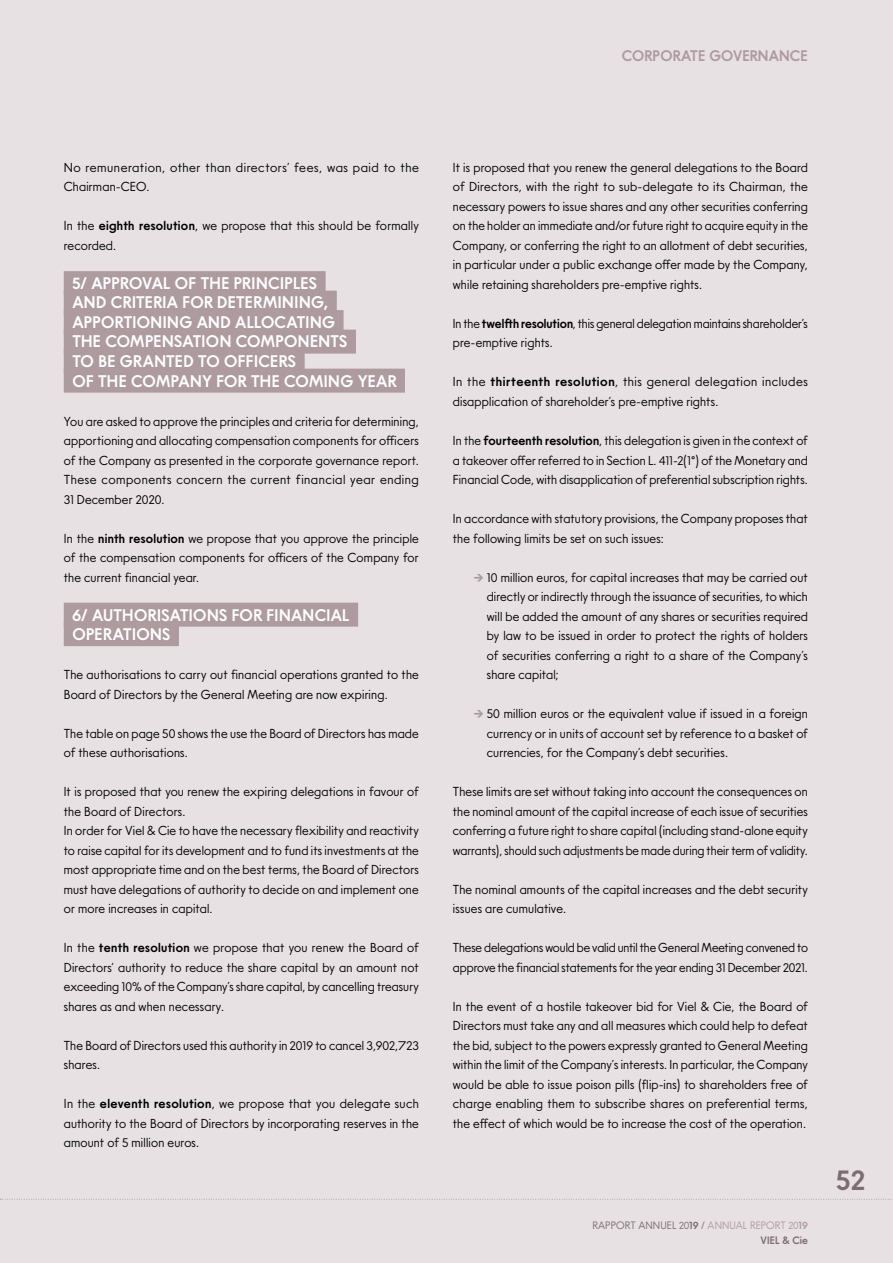
<style>
.page{position:relative;width:893px;height:1263px;background:#e7e1e3}
.page>*{position:absolute;margin:0;border:0;box-sizing:border-box;transform-origin:0 0}
.t1{font:700 28.5px "JT Energy";color:#7b6d71}
.t2{font:700 16.5px/19.5px "JT Energy";letter-spacing:.015em;color:#fff}
.t3{font:700 15px "JT Energy";letter-spacing:.01em;color:#ae9ba0}
.t4{font:300 12.75px/19.5px "JT Energy";letter-spacing:.015em;color:#000}
.t5{font:300 12.75px/19.5px "JT Energy";letter-spacing:.035em;color:#000}
.t6{font:300 10.5px/15px "JT Energy";letter-spacing:.01em;color:#7b6d71;text-align:right}
.s1{font-weight:700}
.s2{font-family:"Mini Pics International";font-weight:400;font-size:9px;color:#ae9ba0}
.s3{color:#ae9ba0}
.s4{font-weight:700;color:#ae9ba0}
</style>
<div class="page">
<svg style="left:0;top:1199px;width:893px;height:1px"></svg>
<div style="left:64px;top:271px;width:262px;height:24px;background:#ae9ba0"></div>
<div style="left:64px;top:291px;width:273px;height:24px;background:#ae9ba0"></div>
<div style="left:64px;top:310px;width:280px;height:24px;background:#ae9ba0"></div>
<div style="left:64px;top:330px;width:292px;height:24px;background:#ae9ba0"></div>
<div style="left:64px;top:349px;width:241px;height:24px;background:#ae9ba0"></div>
<div style="left:64px;top:369px;width:341px;height:24px;background:#ae9ba0"></div>
<div style="left:64px;top:603px;width:294px;height:24px;background:#ae9ba0"></div>
<div style="left:64px;top:622px;width:115px;height:24px;background:#ae9ba0"></div>
<p class="t3" style="left:622px;top:43px;width:188px">CORPORATE GOVERNANCE</p>
<p class="t5" style="left:64px;top:158px;width:357px">No remuneration, other than directors’ fees, was paid to the<br>Chairman-CEO.</p>
<p class="t4" style="left:64px;top:216px;width:357px">In the <span class="s1">eighth resolution</span>, we propose that this should be formally recorded.</p>
<p class="t2" style="left:72px;top:273px;width:326px">5/ APPROVAL OF THE PRINCIPLES<br>AND CRITERIA FOR DETERMINING,<br>APPORTIONING AND ALLOCATING<br>THE COMPENSATION COMPONENTS<br>TO BE GRANTED TO OFFICERS<br>OF THE COMPANY FOR THE COMING YEAR</p>
<p class="t4" style="left:64px;top:411px;width:357px;text-align:justify">You are asked to approve the principles and criteria for determining, apportioning and allocating compensation components for officers of the Company as presented in the corporate governance report.<br>These components concern the current financial year ending 31 December 2020.</p>
<p class="t4" style="left:64px;top:528px;width:357px;text-align:justify">In the <span class="s1">ninth resolution</span> we propose that you approve the principle of the compensation components for officers of the Company for the current financial year.</p>
<p class="t2" style="left:72px;top:605px;width:279px">6/ AUTHORISATIONS FOR FINANCIAL<br>OPERATIONS</p>
<p class="t4" style="left:64px;top:665px;width:357px">The authorisations to carry out financial operations granted to the<br>Board of Directors by the General Meeting are now expiring.</p>
<p class="t4" style="left:64px;top:723px;width:357px">The table on page 50 shows the use the Board of Directors has made of these authorisations.</p>
<p class="t4" style="left:64px;top:782px;width:357px">It is proposed that you renew the expiring delegations in favour of the Board of Directors.<br>In order for Viel &amp; Cie to have the necessary flexibility and reactivity to raise capital for its development and to fund its investments at the most appropriate time and on the best terms, the Board of Directors must have delegations of authority to decide on and implement one or more increases in capital.</p>
<p class="t4" style="left:64px;top:938px;width:357px;text-align:justify">In the <span class="s1">tenth resolution</span> we propose that you renew the Board of Directors’ authority to reduce the share capital by an amount not exceeding 10% of the Company’s share capital, by cancelling treasury shares as and when necessary.</p>
<p class="t4" style="left:64px;top:1035px;width:357px">The Board of Directors used this authority in 2019 to cancel 3,902,723 shares.</p>
<p class="t4" style="left:64px;top:1094px;width:357px;text-align:justify">In the <span class="s1">eleventh resolution</span>, we propose that you delegate such authority to the Board of Directors by incorporating reserves in the amount of 5 million euros.</p>
<p class="t4" style="left:453px;top:158px;width:357px;text-align:justify">It is proposed that you renew the general delegations to the Board of Directors, with the right to sub-delegate to its Chairman, the necessary powers to issue shares and any other securities conferring on the holder an immediate and/or future right to acquire equity in the Company, or conferring the right to an allotment of debt securities, in particular under a public exchange offer made by the Company, while retaining shareholders pre-emptive rights.</p>
<p class="t4" style="left:453px;top:314px;width:357px">In the <span class="s1">twelfth resolution</span>, this general delegation maintains shareholder’s pre-emptive rights.</p>
<p class="t4" style="left:453px;top:372px;width:357px">In the <span class="s1">thirteenth resolution</span>, this general delegation includes disapplication of shareholder’s pre-emptive rights.</p>
<p class="t4" style="left:453px;top:431px;width:357px;text-align:justify">In the <span class="s1">fourteenth resolution</span>, this delegation is given in the context of a takeover offer referred to in Section L. 411-2(1°) of the Monetary and Financial Code, with disapplication of preferential subscription rights.</p>
<p class="t4" style="left:453px;top:509px;width:357px">In accordance with statutory provisions, the Company proposes that the following limits be set on such issues:</p>
<p class="t4" style="left:487px;top:567px;width:323px;text-align:justify;text-indent:-13px"><span class="s2">E</span> 10 million euros, for capital increases that may be carried out directly or indirectly through the issuance of securities, to which will be added the amount of any shares or securities required by law to be issued in order to protect the rights of holders of securities conferring a right to a share of the Company’s share capital;</p>
<p class="t4" style="left:487px;top:704px;width:323px;text-align:justify;text-indent:-13px"><span class="s2">E</span> 50 million euros or the equivalent value if issued in a foreign currency or in units of account set by reference to a basket of currencies, for the Company’s debt securities.</p>
<p class="t4" style="left:453px;top:782px;width:357px;text-align:justify">These limits are set without taking into account the consequences on the nominal amount of the capital increase of each issue of securities conferring a future right to share capital (including stand-alone equity warrants), should such adjustments be made during their term of validity.</p>
<p class="t4" style="left:453px;top:879px;width:356px">The nominal amounts of the capital increases and the debt security issues are cumulative.</p>
<p class="t4" style="left:453px;top:938px;width:357px">These delegations would be valid until the General Meeting convened to approve the financial statements for the year ending 31 December 2021.</p>
<p class="t4" style="left:453px;top:996px;width:357px;text-align:justify">In the event of a hostile takeover bid for Viel &amp; Cie, the Board of Directors must take any and all measures which could help to defeat the bid, subject to the powers expressly granted to General Meeting within the limit of the Company’s interests. In particular, the Company would be able to issue poison pills (flip-ins) to shareholders free of charge enabling them to subscribe shares on preferential terms, the effect of which would be to increase the cost of the operation.</p>
<p class="t6" style="left:592px;top:1217px;width:217px">RAPPORT ANNUEL 20<span class="s1">19</span> / <span class="s3">ANNUAL REPORT 20</span><span class="s4">19<br></span><span class="s1">VIEL &amp; Cie</span></p>
<h1 class="t1" style="left:836px;top:1157px;width:31px">52</h1>
</div>
